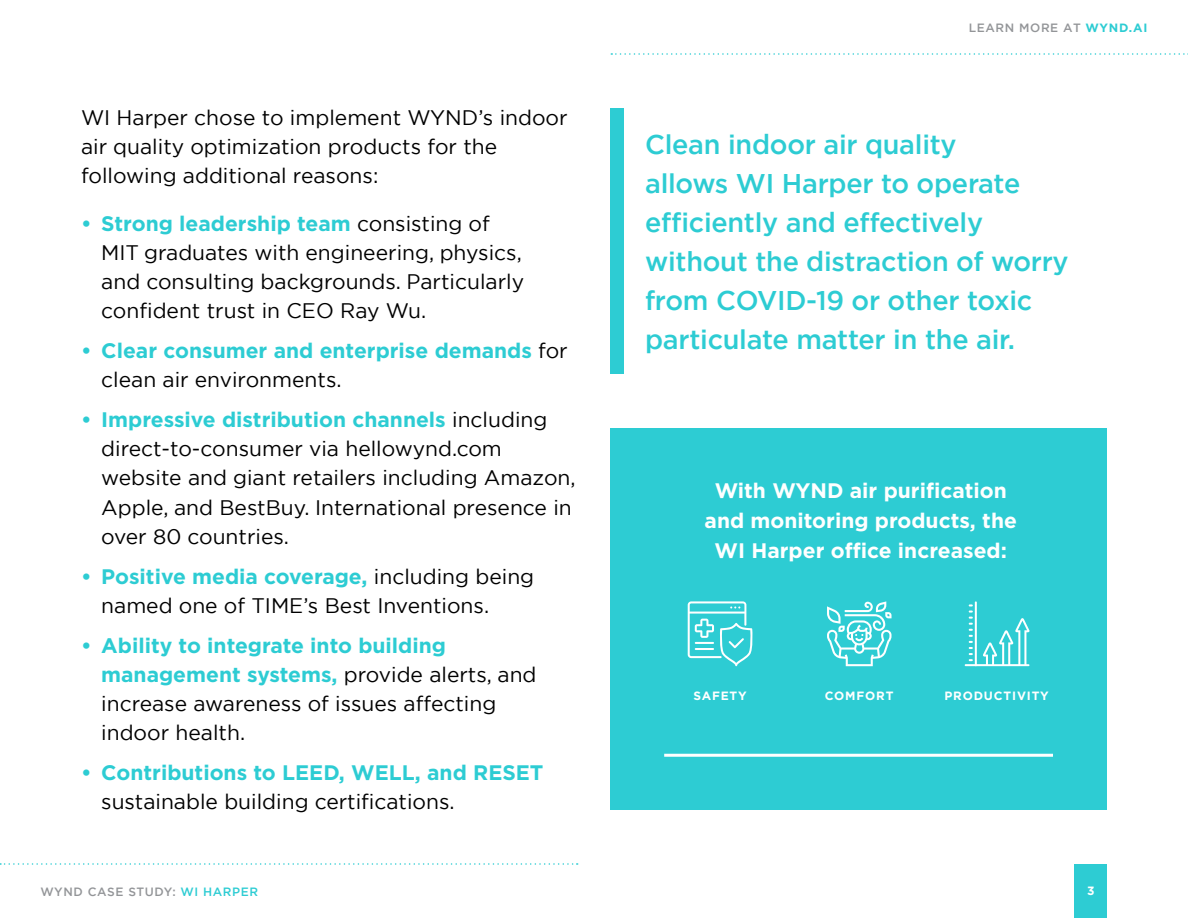
<style>
.page{position:relative;width:1188px;height:918px;background:#fff}
.page>*{position:absolute;margin:0;border:0;box-sizing:border-box;transform-origin:0 0}
.t1{font:500 27px/39px "Gotham";letter-spacing:-.01em;color:#2dccd3}
.t2{font:21px/29.1px "Gotham";color:#000}
.t3{font:700 21px/29.1px "Gotham Pro";color:#2dccd3}
.t4{font:700 21px/30px "Gotham Pro";color:#fff;text-align:center}
.t5{font:500 12px "Gotham";letter-spacing:.05em;color:#939598}
.t6{font:700 12px "Gotham Pro";letter-spacing:.07em;color:#fff}
.s1{font-family:"Gotham";font-weight:400;color:#000}
.s2{color:#2dccd3}
.s3{font-family:"Gotham Pro";font-weight:700;color:#2dccd3}
</style>
<div class="page">
<div style="left:1075px;top:864px;width:32px;height:54px;background:#2dccd3"></div>
<svg style="left:0;top:863px;width:578px;height:2px"></svg>
<svg style="left:611px;top:53px;width:577px;height:2px"></svg>
<div style="left:610px;top:428px;width:497px;height:382px;background:#2dccd3"></div>
<svg style="left:688px;top:601px;width:65px;height:65px"></svg>
<svg style="left:827px;top:601px;width:65px;height:65px"></svg>
<hr style="left:975px;top:601px;width:2px;height:65px;background:#fff">
<svg style="left:965px;top:604px;width:65px;height:62px"></svg>
<div style="left:610px;top:108px;width:13px;height:266px;background:#2dccd3"></div>
<hr style="left:664px;top:754px;width:389px;height:3px;background:#fff">
<p class="t2" style="left:81px;top:102px;width:488px">WI Harper chose to implement WYND’s indoor air quality optimization products for the following additional reasons:</p>
<p class="t3" style="left:81px;top:208px;width:410px">• Strong leadership team <span class="s1">consisting of</span></p>
<p class="t2" style="left:101px;top:238px;width:424px;text-align:justify">MIT graduates with engineering, physics, and consulting backgrounds. Particularly confident trust in CEO Ray Wu.</p>
<p class="t3" style="left:81px;top:336px;width:488px">• Clear consumer and enterprise demands <span class="s1">for</span></p>
<p class="t2" style="left:101px;top:365px;width:242px">clean air environments.</p>
<p class="t3" style="left:81px;top:405px;width:468px">• Impressive distribution channels <span class="s1">including</span></p>
<p class="t2" style="left:101px;top:434px;width:476px">direct-to-consumer via hellowynd.com website and giant retailers including Amazon, Apple, and BestBuy. International presence in over 80 countries.</p>
<p class="t3" style="left:81px;top:561px;width:455px">• Positive media coverage, <span class="s1">including being</span></p>
<p class="t2" style="left:101px;top:590px;width:389px">named one of TIME’s Best Inventions.</p>
<p class="t3" style="left:101px;top:630px;width:437px;text-indent:-20px">• Ability to integrate into building management systems, <span class="s1">provide alerts, and</span></p>
<p class="t2" style="left:101px;top:688px;width:397px">increase awareness of issues affecting indoor health.</p>
<p class="t3" style="left:81px;top:757px;width:464px">• Contributions to LEED, WELL, and RESET</p>
<p class="t2" style="left:101px;top:786px;width:355px">sustainable building certifications.</p>
<p class="t5" style="left:40px;top:884px;width:219px">WYND CASE STUDY: <span class="s2">WI HARPER</span></p>
<p class="t5" style="left:969px;top:20px;width:180px">LEARN MORE AT <span class="s3">WYND.AI</span></p>
<p class="t1" style="left:645px;top:125px;width:425px">Clean indoor air quality<br>allows WI Harper to operate efficiently and effectively without the distraction of worry from COVID-19 or other toxic particulate matter in the air.</p>
<p class="t4" style="left:705px;top:475px;width:314px">With WYND air purification and monitoring products, the<br>WI Harper office increased:</p>
<p class="t6" style="left:693px;top:689px;width:55px">SAFETY</p>
<p class="t6" style="left:825px;top:689px;width:70px">COMFORT</p>
<p class="t6" style="left:944px;top:689px;width:106px">PRODUCTIVITY</p>
<p class="t6" style="left:1087px;top:884px;width:9px">3</p>
</div>
